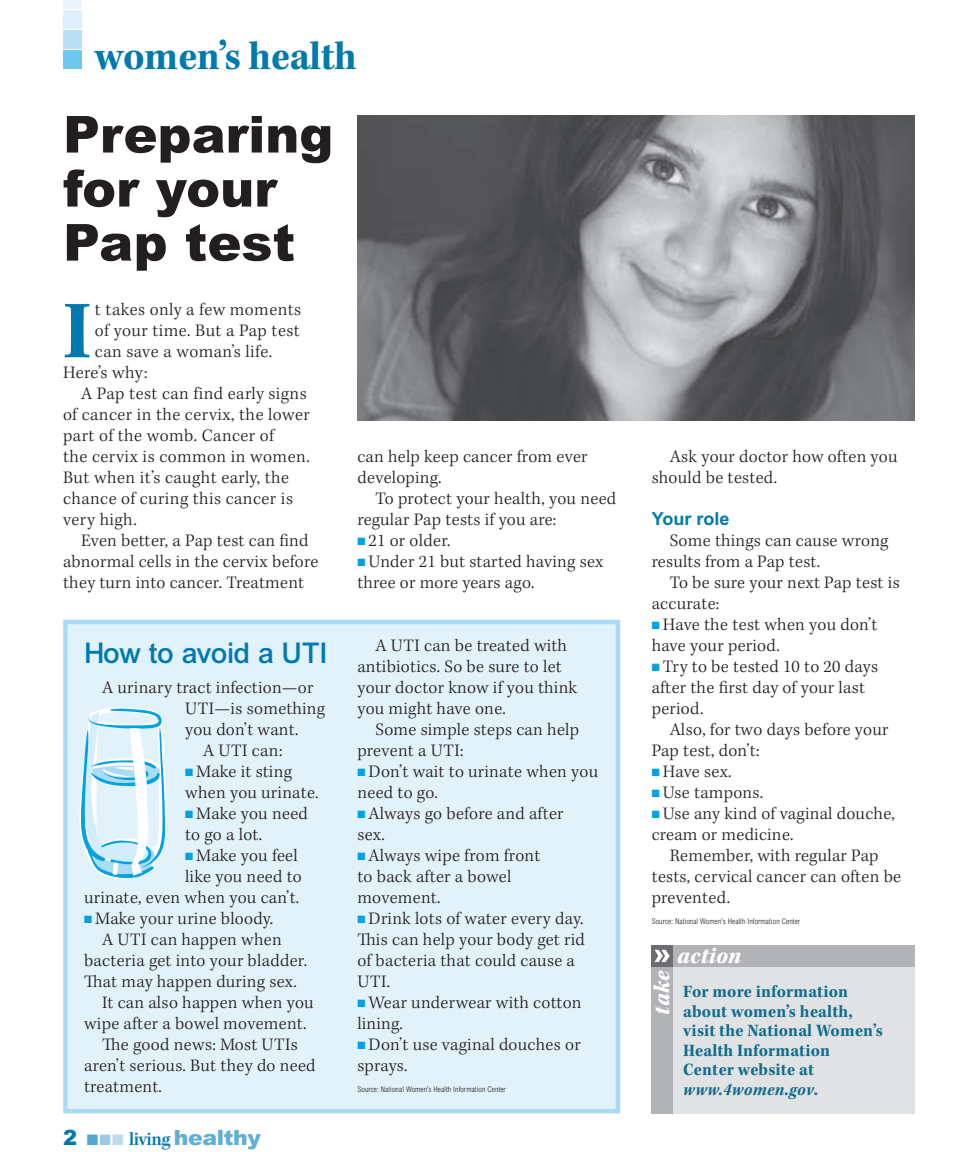
<style>
.page{position:relative;width:967px;height:1175px;background:#fff}
.page>*{position:absolute;margin:0;border:0;box-sizing:border-box;transform-origin:0 0}
.t1{font:85.2px "Kepler Std Bold Scn";color:#007aae}
.t2{font:900 51px/54px "Arial MT Std";color:#231f20}
.t3{font:42px "Kepler Std Bold Scn";letter-spacing:-.01em;color:#007aae}
.t4{font:500 28.5px "Arial MT Std";letter-spacing:-.02em;color:#007aae}
.t5{font:24px "Kepler Std Black Scn It";letter-spacing:.01em;color:#fff}
.t6{font:900 21px "Arial MT Std";letter-spacing:-.02em;color:#61afd2;scale:1.05 1}
.t7{font:300 18px/21px "Kepler Std";letter-spacing:.015em;color:#231f20}
.t8{font:18px/19.5px "Kepler Std Bold Scn";letter-spacing:.01em;color:#106d8e}
.t9{font:18px "Kepler Std Bold Scn It";letter-spacing:.01em;color:#106d8e}
.t10{font:700 18px "Arial MT Std";color:#007aae}
.t11{font:300 condensed 7.8px "Arial MT Std";letter-spacing:.01em;color:#231f20}
.s1{color:#00a2e4}
.s2{color:#007aae}
.s3{color:#4fa8ce}
.s4{color:#9dcae3}
.s5{color:#bddaeb}
.s6{font-family:"Kepler Std Semibold Scn";font-weight:400;font-size:19.5px;color:#007aae}
.s7{font-family:"Kepler Std Bold Scn"}
</style>
<div class="page">
<div style="left:63px;top:619px;width:557px;height:494px;background:#e1f2fb"></div>
<img style="left:357px;top:115px;width:557px;height:305px">
<div style="left:672px;top:966px;width:242px;height:147px;background:#e1e2e4"></div>
<div style="left:651px;top:945px;width:21px;height:168px;background:#b2b3b7"></div>
<div style="left:651px;top:945px;width:263px;height:21px;background:#b2b3b7"></div>
<div style="left:651px;top:945px;width:21px;height:21px;background:#6c6d70"></div>
<svg style="left:654px;top:949px;width:15px;height:13px"></svg>
<svg style="left:78px;top:707px;width:93px;height:176px"></svg>
<div style="left:63px;top:51px;width:18px;height:18px;background:#6ec7f0"></div>
<div style="left:63px;top:31px;width:18px;height:18px;background:#b9e0f6"></div>
<div style="left:63px;top:10px;width:18px;height:18px;background:#dceffa"></div>
<div style="left:63px;top:0;width:18px;height:8px;background:#eaf6fc"></div>
<h3 class="t3" style="left:95px;top:32px;width:264px">women’s health</h3>
<h2 class="t2" style="left:63px;top:106px;width:271px">Preparing for your<br>Pap test</h2>
<h1 class="t1" style="left:63px;top:283px;width:30px">I</h1>
<p class="t7" style="left:95px;top:300px;width:208px">t takes only a few moments</p>
<p class="t7" style="left:95px;top:321px;width:206px">of your time. But a Pap test</p>
<p class="t7" style="left:95px;top:342px;width:178px">can save a woman’s life.</p>
<p class="t7" style="left:63px;top:363px;width:86px">Here’s why:</p>
<p class="t7" style="left:81px;top:384px;width:227px">A Pap test can find early signs</p>
<p class="t7" style="left:63px;top:405px;width:248px">of cancer in the cervix, the lower</p>
<p class="t7" style="left:63px;top:426px;width:212px">part of the womb. Cancer of</p>
<p class="t7" style="left:63px;top:447px;width:248px">the cervix is common in women.</p>
<p class="t7" style="left:63px;top:468px;width:227px">But when it’s caught early, the</p>
<p class="t7" style="left:63px;top:489px;width:231px">chance of curing this cancer is</p>
<p class="t7" style="left:63px;top:510px;width:75px">very high.</p>
<p class="t7" style="left:81px;top:531px;width:229px">Even better, a Pap test can find</p>
<p class="t7" style="left:63px;top:552px;width:256px">abnormal cells in the cervix before</p>
<p class="t7" style="left:63px;top:573px;width:242px">they turn into cancer. Treatment</p>
<p class="t7" style="left:357px;top:447px;width:231px">can help keep cancer from ever developing.</p>
<p class="t7" style="left:357px;top:489px;width:260px;text-indent:18px">To protect your health, you need regular Pap tests if you are:</p>
<p class="t7" style="left:357px;top:531px;width:95px"><span class="s1">■</span> 21 or older.</p>
<p class="t7" style="left:357px;top:552px;width:247px"><span class="s1">■</span> Under 21 but started having sex three or more years ago.</p>
<h3 class="t4" style="left:84px;top:636px;width:245px">How to avoid a UTI</h3>
<p class="t7" style="left:357px;top:636px;width:221px;text-indent:18px">A UTI can be treated with antibiotics. So be sure to let your doctor know if you think you might have one.</p>
<p class="t7" style="left:357px;top:720px;width:223px;text-indent:18px">Some simple steps can help prevent a UTI:</p>
<p class="t7" style="left:357px;top:762px;width:242px"><span class="s1">■</span> Don’t wait to urinate when you need to go.</p>
<p class="t7" style="left:357px;top:804px;width:207px"><span class="s1">■</span> Always go before and after sex.</p>
<p class="t7" style="left:357px;top:846px;width:184px"><span class="s1">■</span> Always wipe from front to back after a bowel movement.</p>
<p class="t7" style="left:357px;top:909px;width:229px"><span class="s1">■</span> Drink lots of water every day.<br>This can help your body get rid of bacteria that could cause a<br>UTI.</p>
<p class="t7" style="left:357px;top:993px;width:225px"><span class="s1">■</span> Wear underwear with cotton lining.</p>
<p class="t7" style="left:357px;top:1035px;width:225px"><span class="s1">■</span> Don’t use vaginal douches or sprays.</p>
<p class="t11" style="left:357px;top:1085px;width:150px">Source: National Women’s Health Information Center</p>
<p class="t7" style="left:102px;top:678px;width:213px">A urinary tract infection—or</p>
<p class="t7" style="left:185px;top:699px;width:141px">UTI—is something</p>
<p class="t7" style="left:185px;top:720px;width:115px">you don’t want.</p>
<p class="t7" style="left:203px;top:741px;width:81px">A UTI can:</p>
<p class="t7" style="left:185px;top:762px;width:135px"><span class="s1">■</span> Make it sting when you urinate.</p>
<p class="t7" style="left:185px;top:804px;width:124px"><span class="s1">■</span> Make you need to go a lot.</p>
<p class="t7" style="left:84px;top:846px;width:219px;text-align:right"><span class="s1">■</span> Make you feel<br>like you need to<br>urinate, even when you can’t.</p>
<p class="t7" style="left:84px;top:909px;width:190px"><span class="s1">■</span> Make your urine bloody.</p>
<p class="t7" style="left:102px;top:930px;width:181px">A UTI can happen when</p>
<p class="t7" style="left:84px;top:951px;width:224px">bacteria get into your bladder.</p>
<p class="t7" style="left:84px;top:972px;width:214px">That may happen during sex.</p>
<p class="t7" style="left:102px;top:993px;width:213px">It can also happen when you</p>
<p class="t7" style="left:84px;top:1014px;width:224px">wipe after a bowel movement.</p>
<p class="t7" style="left:102px;top:1035px;width:197px">The good news: Most UTIs</p>
<p class="t7" style="left:84px;top:1056px;width:233px">aren’t serious. But they do need</p>
<p class="t7" style="left:84px;top:1077px;width:79px">treatment.</p>
<p class="t6" style="left:63px;top:1124px;width:190px"><span class="s2">2</span> <span class="s3">■</span> <span class="s4">■</span> <span class="s5">■</span> <span class="s6">living</span> healthy</p>
<p class="t7" style="left:651px;top:447px;width:247px;text-indent:18px">Ask your doctor how often you should be tested.</p>
<p class="t10" style="left:651px;top:508px;width:79px">Your role</p>
<p class="t7" style="left:651px;top:531px;width:238px;text-indent:18px">Some things can cause wrong results from a Pap test.</p>
<p class="t7" style="left:651px;top:573px;width:249px;text-indent:18px">To be sure your next Pap test is accurate:</p>
<p class="t7" style="left:651px;top:615px;width:227px"><span class="s1">■</span> Have the test when you don’t have your period.</p>
<p class="t7" style="left:651px;top:657px;width:228px"><span class="s1">■</span> Try to be tested 10 to 20 days after the first day of your last period.</p>
<p class="t7" style="left:651px;top:720px;width:238px;text-indent:18px">Also, for two days before your<br>Pap test, don’t:</p>
<p class="t7" style="left:651px;top:762px;width:81px"><span class="s1">■</span> Have sex.</p>
<p class="t7" style="left:651px;top:783px;width:113px"><span class="s1">■</span> Use tampons.</p>
<p class="t7" style="left:651px;top:804px;width:245px"><span class="s1">■</span> Use any kind of vaginal douche, cream or medicine.</p>
<p class="t7" style="left:651px;top:846px;width:251px;text-indent:18px">Remember, with regular Pap tests, cervical cancer can often be prevented.</p>
<p class="t11" style="left:651px;top:917px;width:150px">Source: National Women’s Health Information Center</p>
<h3 class="t5" style="left:648px;top:1014px;width:45px;rotate:-90deg">take</h3>
<h3 class="t5" style="left:677px;top:941px;width:66px">action</h3>
<p class="t8" style="left:683px;top:982px;width:201px">For more information about women’s health, visit the National Women’s<br>Health Information<br>Center website at</p>
<p class="t9" style="left:683px;top:1079px;width:137px">www.4women.gov<span class="s7">.</span></p>
</div>
